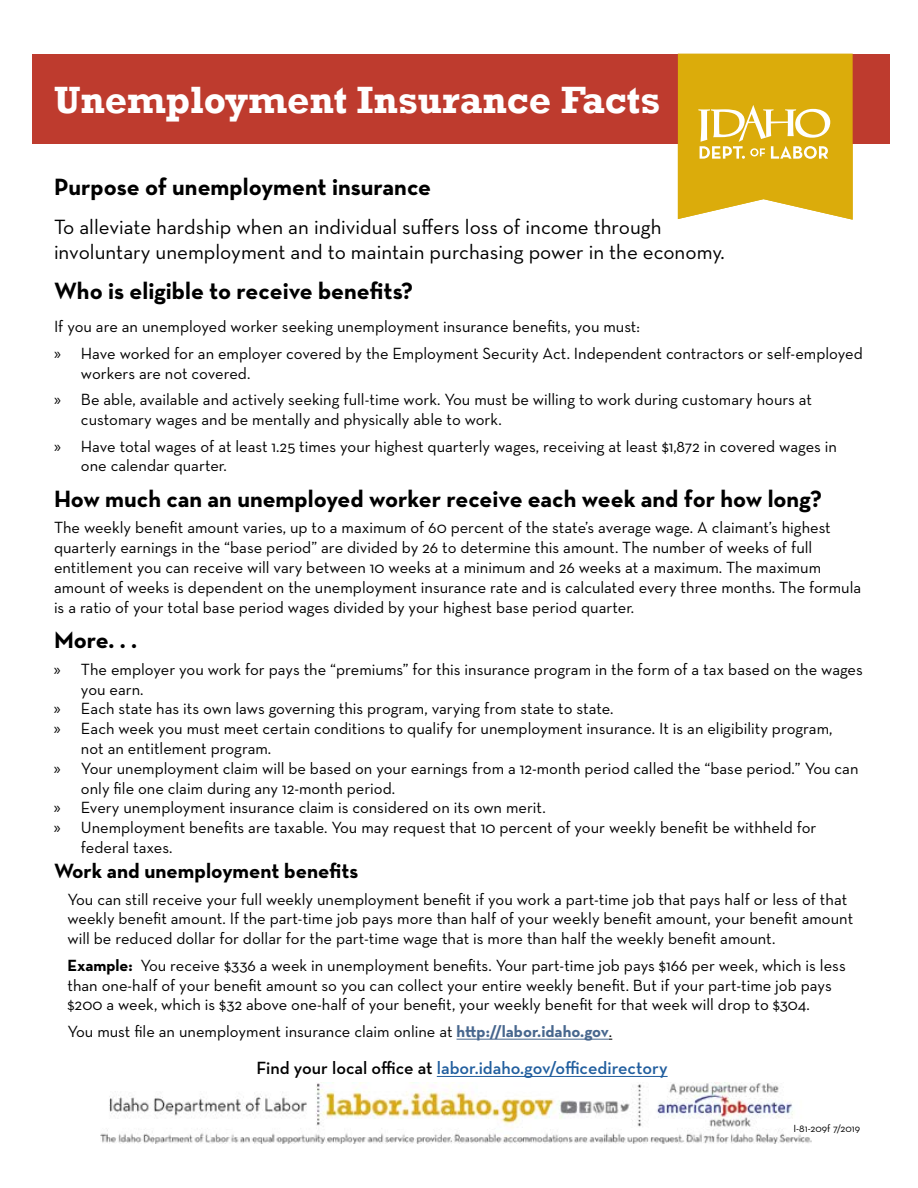
<style>
.page{position:relative;width:918px;height:1188px;background:#fff}
.page>*{position:absolute;margin:0;border:0;box-sizing:border-box;transform-origin:0 0}
.t1{font:700 39px "Rockwell";color:#fff}
.t2{font:700 24px "Neutraface Text";color:#000}
.t3{font:21px/25.2px "Neutraface Text";color:#000}
.t4{font:700 21px "Neutraface Text";color:#000}
.t5{font:600 18px "Neutraface Text";color:#215e9e}
.t6{font:16.5px/19.8px "Neutraface Text";color:#000}
.t7{font:10.5px "Neutraface Text";color:#000}
.s1{font-family:"Myriad Pro"}
.s2{font-weight:700}
.s3{font-weight:700;color:#48678e}
.s4{color:#000}
</style>
<div class="page">
<img style="left:101px;top:1083px;width:711px;height:60px">
<div style="left:33px;top:54px;width:857px;height:89px;background:#be3b2e"></div>
<hr style="left:457px;top:1039px;width:152px;height:1px;background:#48678e">
<hr style="left:437px;top:1076px;width:231px;height:1px;background:#215e9e">
<svg style="left:678px;top:54px;width:175px;height:166px;background:#dfb72b"></svg>
<h1 class="t1" style="left:54px;top:76px;width:608px">Unemployment Insurance Facts</h1>
<h2 class="t2" style="left:54px;top:171px;width:379px">Purpose of unemployment insurance</h2>
<p class="t3" style="left:54px;top:214px;width:672px">To alleviate hardship when an individual suffers loss of income through involuntary unemployment and to maintain purchasing power in the economy.</p>
<h2 class="t2" style="left:54px;top:275px;width:361px">Who is eligible to receive benefits?</h2>
<p class="t6" style="left:54px;top:313px;width:810px;line-height:26.5px">If you are an unemployed worker seeking unemployment insurance benefits, you must:<br><span class="s1">»</span> Have worked for an employer covered by the Employment Security Act. Independent contractors or self-employed</p>
<p class="t6" style="left:54px;top:360px;width:760px;line-height:26.5px;text-indent:27px">workers are not covered.<br><span class="s1">»</span> Be able, available and actively seeking full-time work. You must be willing to work during customary hours at</p>
<p class="t6" style="left:54px;top:406px;width:785px;line-height:26.5px;text-indent:27px">customary wages and be mentally and physically able to work.<br><span class="s1">»</span> Have total wages of at least 1.25 times your highest quarterly wages, receiving at least $1,872 in covered wages in</p>
<p class="t6" style="left:81px;top:456px;width:147px">one calendar quarter.</p>
<h2 class="t2" style="left:54px;top:483px;width:770px">How much can an unemployed worker receive each week and for how long?</h2>
<p class="t6" style="left:54px;top:518px;width:809px">The weekly benefit amount varies, up to a maximum of 60 percent of the state’s average wage. A claimant’s highest quarterly earnings in the “base period” are divided by 26 to determine this amount. The number of weeks of full entitlement you can receive will vary between 10 weeks at a minimum and 26 weeks at a maximum. The maximum amount of weeks is dependent on the unemployment insurance rate and is calculated every three months. The formula is a ratio of your total base period wages divided by your highest base period quarter.</p>
<h2 class="t2" style="left:54px;top:625px;width:85px">More. . .</h2>
<p class="t6" style="left:54px;top:659px;width:810px"><span class="s1">»</span> The employer you work for pays the “premiums” for this insurance program in the form of a tax based on the wages</p>
<p class="t6" style="left:81px;top:679px;width:64px">you earn.</p>
<p class="t6" style="left:54px;top:699px;width:561px"><span class="s1">»</span> Each state has its own laws governing this program, varying from state to state.</p>
<p class="t6" style="left:54px;top:718px;width:780px"><span class="s1">»</span> Each week you must meet certain conditions to qualify for unemployment insurance. It is an eligibility program,</p>
<p class="t6" style="left:81px;top:738px;width:192px">not an entitlement program.</p>
<p class="t6" style="left:54px;top:758px;width:806px"><span class="s1">»</span> Your unemployment claim will be based on your earnings from a 12-month period called the “base period.” You can</p>
<p class="t6" style="left:81px;top:778px;width:316px">only file one claim during any 12-month period.</p>
<p class="t6" style="left:54px;top:798px;width:493px"><span class="s1">»</span> Every unemployment insurance claim is considered on its own merit.</p>
<p class="t6" style="left:54px;top:817px;width:764px"><span class="s1">»</span> Unemployment benefits are taxable. You may request that 10 percent of your weekly benefit be withheld for</p>
<p class="t6" style="left:81px;top:837px;width:93px">federal taxes.</p>
<p class="t4" style="left:54px;top:857px;width:306px">Work and unemployment benefits</p>
<p class="t6" style="left:68px;top:889px;width:787px">You can still receive your full weekly unemployment benefit if you work a part-time job that pays half or less of that weekly benefit amount. If the part-time job pays more than half of your weekly benefit amount, your benefit amount will be reduced dollar for dollar for the part-time wage that is more than half the weekly benefit amount.</p>
<p class="t6" style="left:68px;top:955px;width:780px"><span class="s2">Example:</span> You receive $336 a week in unemployment benefits. Your part-time job pays $166 per week, which is less than one-half of your benefit amount so you can collect your entire weekly benefit. But if your part-time job pays $200 a week, which is $32 above one-half of your benefit, your weekly benefit for that week will drop to $304.</p>
<p class="t6" style="left:68px;top:1021px;width:546px">You must file an unemployment insurance claim online at <span class="s3">http://labor.idaho.gov</span>.</p>
<p class="t5" style="left:257px;top:1057px;width:413px"><span class="s4">Find your local office at</span> labor.idaho.gov/officedirectory</p>
<p class="t7" style="left:793px;top:1122px;width:68px">I-81-209f 7/2019</p>
</div>
